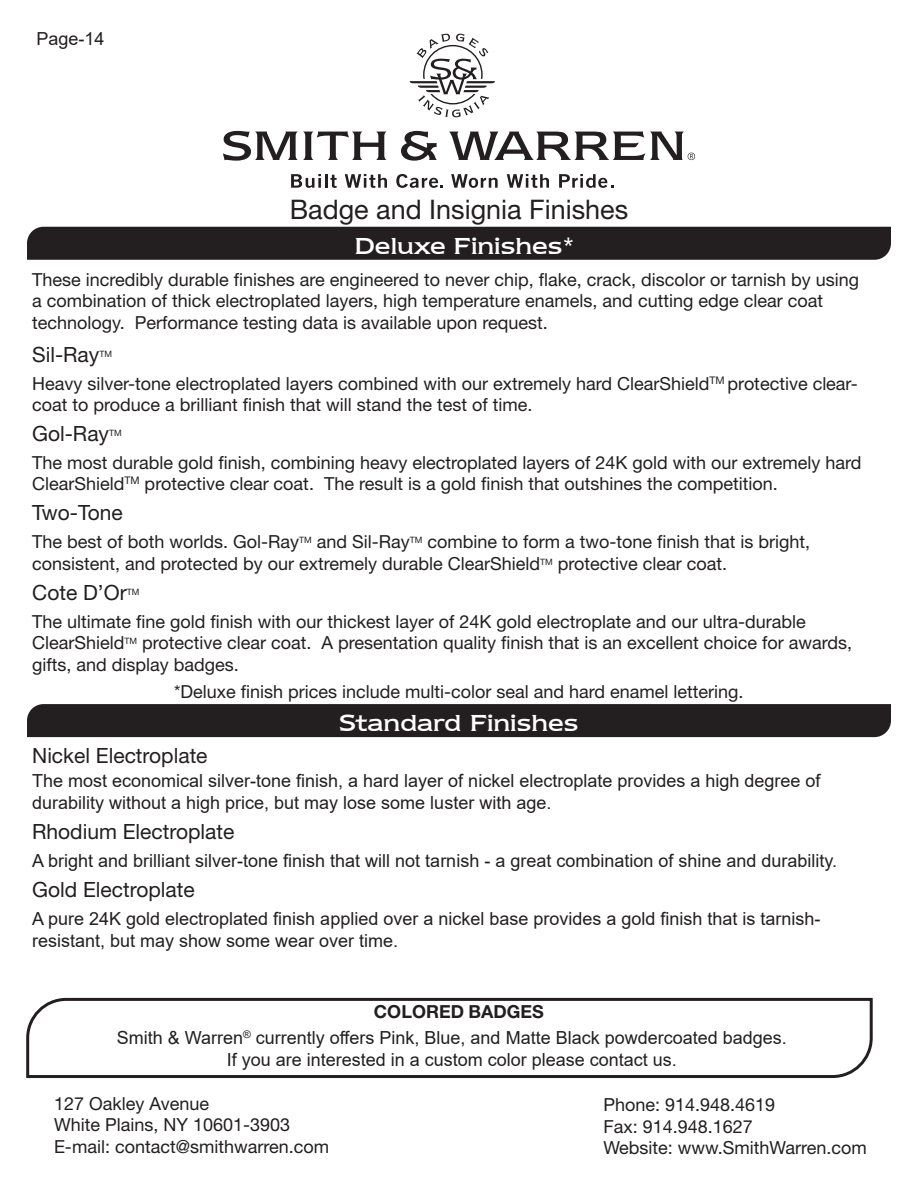
<style>
.page{position:relative;width:918px;height:1188px;background:#fff}
.page>*{position:absolute;margin:0;border:0;box-sizing:border-box;transform-origin:0 0}
.t1{font:27px "Newtext IT Cby BT";color:#fff}
.t2{font:27px "Helvetica Neue LT Std";color:#231f20}
.t3{font:21px "Helvetica Neue LT Std";color:#231f20}
.t4{font:18px/21.6px "Helvetica Neue LT Std";color:#231f20}
.t5{font:18px/21.6px "Arial";color:#231f20}
.t6{font:700 18px "Helvetica Neue LT Std";color:#231f20}
.t7{font:8.7px "Helvetica Neue LT Std";color:#231f20}
.s1{font-family:"Arial"}
</style>
<div class="page">
<svg style="left:409px;top:34px;width:86px;height:84px"></svg>
<svg style="left:223px;top:131px;width:164px;height:30px"></svg>
<svg style="left:401px;top:131px;width:36px;height:30px"></svg>
<svg style="left:449px;top:132px;width:246px;height:28px"></svg>
<svg style="left:291px;top:174px;width:30px;height:14px"></svg>
<hr style="left:325px;top:174px;width:3px;height:14px;background:#231f20">
<svg style="left:330px;top:175px;width:7px;height:13px"></svg>
<svg style="left:345px;top:174px;width:42px;height:14px"></svg>
<svg style="left:396px;top:174px;width:47px;height:14px"></svg>
<svg style="left:451px;top:174px;width:47px;height:14px"></svg>
<svg style="left:507px;top:174px;width:42px;height:14px"></svg>
<svg style="left:559px;top:174px;width:55px;height:14px"></svg>
<div style="left:27px;top:227px;width:864px;height:33px;background:#231f20"></div>
<div style="left:27px;top:704px;width:864px;height:33px;background:#231f20"></div>
<svg style="left:26px;top:997px;width:847px;height:81px"></svg>
<p class="t5" style="left:36px;top:28px;width:70px">Page-14</p>
<p class="t2" style="left:290px;top:194px;width:340px">Badge and Insignia Finishes</p>
<p class="t1" style="left:355px;top:230px;width:221px">Deluxe Finishes*</p>
<p class="t4" style="left:32px;top:268px;width:829px">These incredibly durable finishes are engineered to never chip, flake, crack, discolor or tarnish by using a combination of thick electroplated layers, high temperature enamels, and cutting edge clear coat technology. Performance testing data is available upon request.</p>
<p class="t3" style="left:32px;top:342px;width:69px">Sil-Ray</p>
<p class="t7" style="left:99px;top:348px;width:14px">TM</p>
<p class="t4" style="left:32px;top:372px;width:827px"><span class="s1">H</span>eavy silver-tone electroplated layers combined with our extremely hard ClearShield<sup>TM</sup> protective clear&shy;coat to produce a brilliant finish that will stand the test of time.</p>
<p class="t3" style="left:32px;top:421px;width:78px">Gol-Ray</p>
<p class="t7" style="left:109px;top:428px;width:14px">TM</p>
<p class="t4" style="left:32px;top:451px;width:831px">The most durable gold finish, combining heavy electroplated layers of 24K gold with our extremely hard<br>ClearShield<sup>TM</sup> protective clear coat. The result is a gold finish that outshines the competition.</p>
<p class="t3" style="left:32px;top:500px;width:92px">Two-Tone</p>
<p class="t4" style="left:32px;top:531px;width:780px">The best of both worlds. Gol-Ray<sup>TM</sup> and Sil-Ray<sup>TM</sup> combine to form a two-tone finish that is bright, consistent, and protected by our extremely durable ClearShield<sup>TM</sup> protective clear coat.</p>
<p class="t3" style="left:32px;top:580px;width:96px">Cote D’Or</p>
<p class="t7" style="left:127px;top:586px;width:14px">TM</p>
<p class="t4" style="left:32px;top:610px;width:822px">The ultimate fine gold finish with our thickest layer of 24K gold electroplate and our ultra-durable<br>ClearShield<sup>TM</sup> protective clear coat. A presentation quality finish that is an excellent choice for awards, gifts, and display badges.</p>
<p class="t4" style="left:174px;top:680px;width:571px">*Deluxe finish prices include multi-color seal and hard enamel lettering.</p>
<p class="t3" style="left:32px;top:743px;width:177px">Nickel Electroplate</p>
<p class="t1" style="left:339px;top:707px;width:241px">Standard Finishes</p>
<p class="t5" style="left:32px;top:770px;width:790px">The most economical silver-tone finish, a hard layer of nickel electroplate provides a high degree of durability without a high price, but may lose some luster with age.</p>
<p class="t3" style="left:32px;top:819px;width:204px">Rhodium Electroplate</p>
<p class="t3" style="left:32px;top:877px;width:164px">Gold Electroplate</p>
<p class="t5" style="left:32px;top:908px;width:790px">A pure 24K gold electroplated finish applied over a nickel base provides a gold finish that is tarnish&shy;resistant, but may show some wear over time.</p>
<p class="t5" style="left:32px;top:850px;width:807px">A bright and brilliant silver-tone finish that will not tarnish - a great combination of shine and durability.</p>
<p class="t6" style="left:374px;top:1001px;width:172px">COLORED BADGES</p>
<p class="t5" style="left:117px;top:1027px;width:671px">Smith &amp; Warren<sup>®</sup> currently offers Pink, Blue, and Matte Black powdercoated badges.</p>
<p class="t5" style="left:227px;top:1048px;width:452px">If you are interested in a custom color please contact us.</p>
<p class="t4" style="left:54px;top:1092px;width:277px">127 Oakley Avenue<br>White Plains, NY 10601-3903<br>E-mail: contact@smithwarren.com</p>
<p class="t4" style="left:603px;top:1094px;width:265px">Phone: 914.948.4619<br>Fax: 914.948.1627<br>Website: www.SmithWarren.com</p>
</div>
